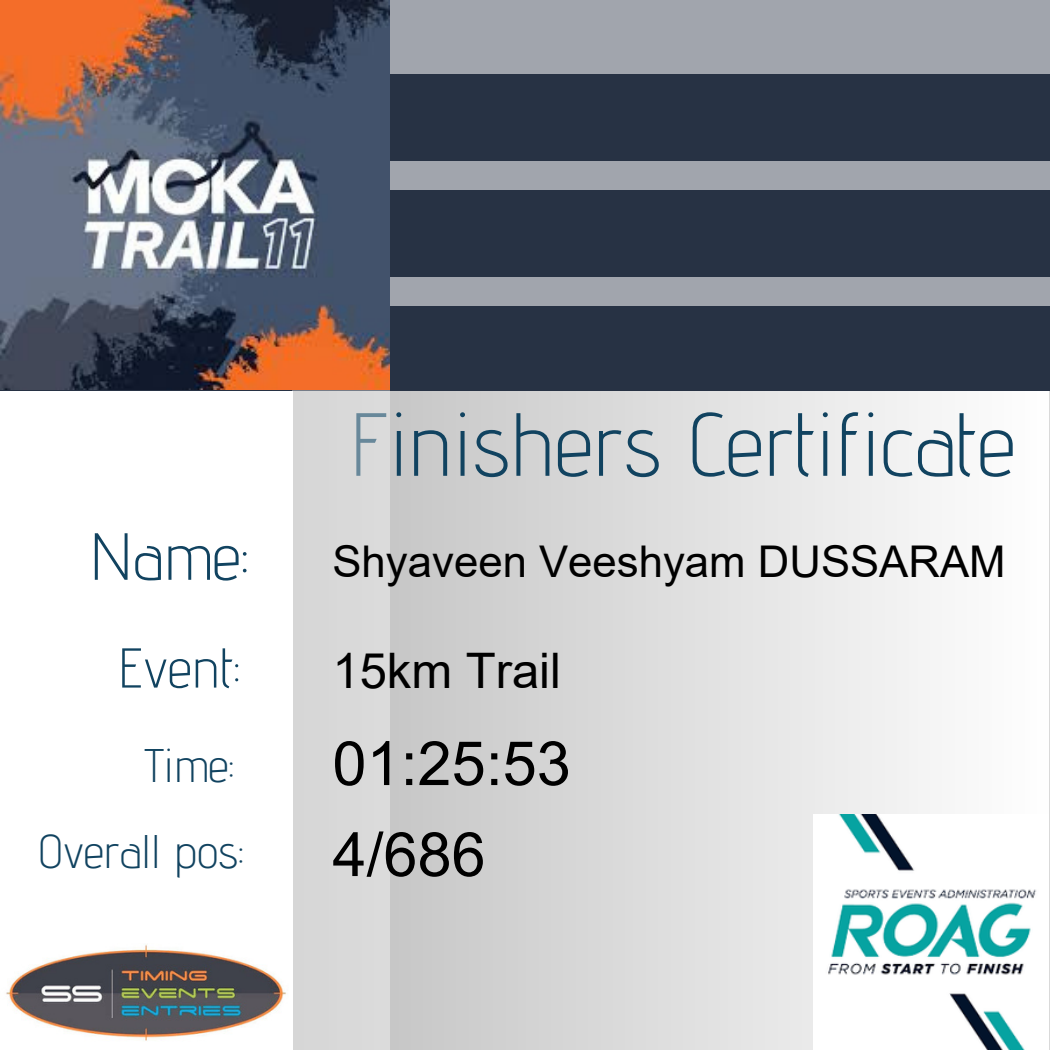
<style>
.page{position:relative;width:1050px;height:1050px;background:#fff}
.page>*{position:absolute;margin:0;border:0;box-sizing:border-box;transform-origin:0 0}
.t1{font:300 89.42px "Advent Pro";color:#114360}
.t2{font:300 66.5px "Advent Pro";color:#114360}
.t3{font:61.25px/91px "Arial";color:#000}
.t4{font:300 56px "Advent Pro";color:#114360}
.t5{font:49px "Arial";color:#000}
.t6{font:300 47.07px "Advent Pro";color:#114360}
.t7{font:43.75px "Arial";color:#000}
</style>
<div class="page">
<svg style="left:390px;top:391px;width:540px;height:659px;background:#dcdcdc"></svg>
<div style="left:0;top:0;width:1050px;height:391px;background:#273244"></div>
<div style="left:38px;top:277px;width:1012px;height:29px;background:#a1a5ad"></div>
<div style="left:0;top:0;width:1050px;height:73px;background:#a1a5ad"></div>
<div style="left:38px;top:161px;width:1012px;height:29px;background:#a1a5ad"></div>
<img style="left:0;top:0;width:390px;height:390px">
<img style="left:814px;top:815px;width:222px;height:235px">
<img style="left:6px;top:944px;width:281px;height:97px">
<div style="left:293px;top:390px;width:97px;height:660px;background:#d9d9d9"></div>
<p class="t2" style="left:90px;top:516px;width:160px">Name:</p>
<p class="t4" style="left:118px;top:634px;width:123px">Event:</p>
<p class="t6" style="left:145px;top:737px;width:91px">Time:</p>
<p class="t6" style="left:38px;top:823px;width:207px">Overall pos:</p>
<p class="t1" style="left:349px;top:390px;width:668px">Finishers Certificate</p>
<p class="t7" style="left:332px;top:537px;width:675px">Shyaveen Veeshyam DUSSARAM</p>
<p class="t5" style="left:332px;top:644px;width:230px">15km Trail</p>
<h3 class="t3" style="left:332px;top:718px;width:240px">01:25:53<br>4/686</h3>
</div>
